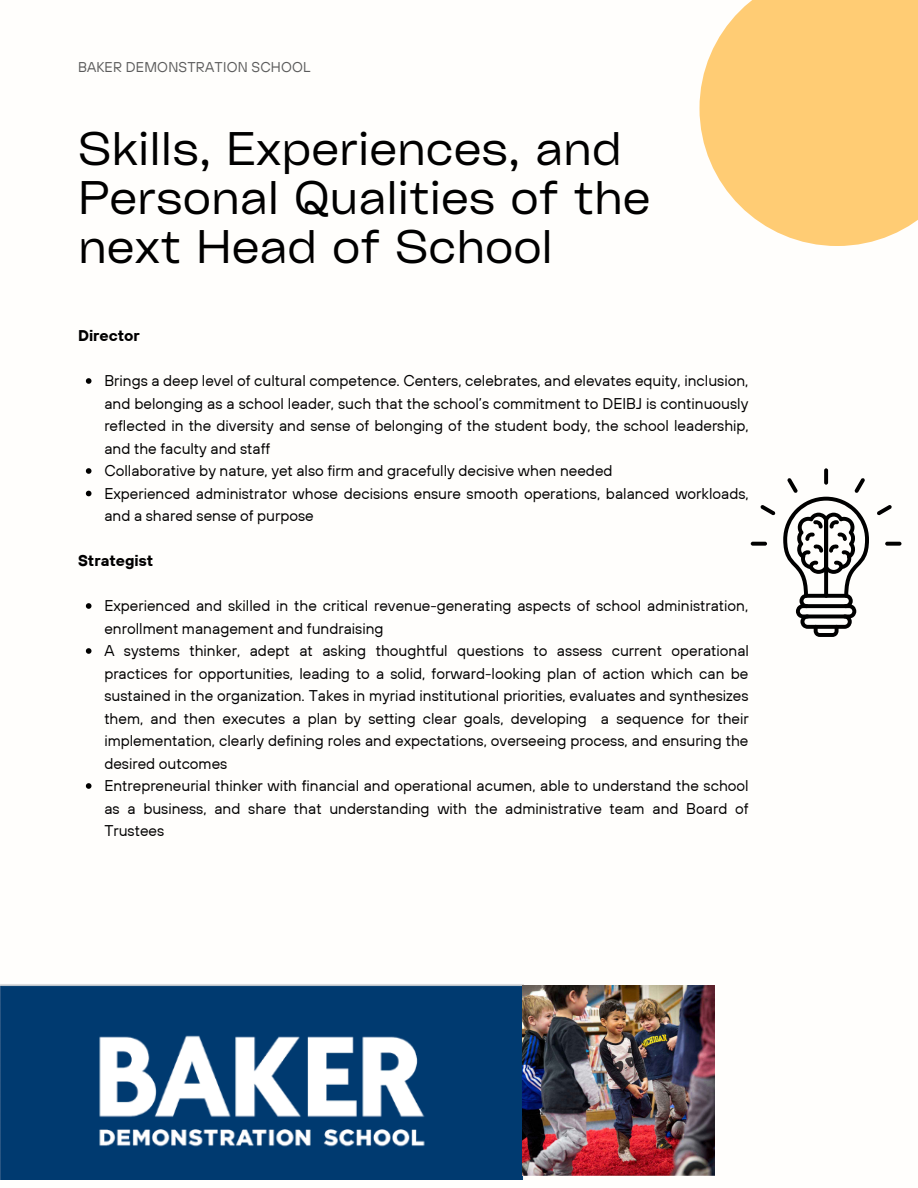
<style>
.page{position:relative;width:918px;height:1188px;background:#fff}
.page>*{position:absolute;margin:0;border:0;box-sizing:border-box;transform-origin:0 0}
.t1{font:45.15px/48.8px "Cy Grotesk Key";color:#000}
.t2{font:15.45px/22.5px "TT Hoves";color:#000;text-align:justify}
.t3{font:700 15.45px "TT Hoves";color:#000}
.t4{font:14.1px "TT Hoves";letter-spacing:.015em;color:#5b5b5b}
</style>
<div class="page">
<img style="left:0;top:984px;width:523px;height:196px">
<img style="left:523px;top:986px;width:191px;height:190px">
<svg style="left:699px;top:0;width:219px;height:246px;fill:#ffcc74"></svg>
<svg style="left:86px;top:378px;width:6px;height:6px"></svg>
<svg style="left:86px;top:468px;width:6px;height:6px"></svg>
<svg style="left:86px;top:491px;width:6px;height:5px"></svg>
<svg style="left:86px;top:603px;width:6px;height:6px"></svg>
<svg style="left:86px;top:648px;width:6px;height:6px"></svg>
<svg style="left:86px;top:783px;width:6px;height:6px"></svg>
<svg style="left:824px;top:468px;width:4px;height:17px"></svg>
<svg style="left:877px;top:505px;width:15px;height:10px"></svg>
<svg style="left:885px;top:542px;width:16px;height:4px"></svg>
<svg style="left:751px;top:542px;width:16px;height:4px"></svg>
<svg style="left:760px;top:505px;width:16px;height:10px"></svg>
<svg style="left:783px;top:478px;width:86px;height:159px"></svg>
<p class="t4" style="left:78px;top:58px;width:234px">BAKER DEMONSTRATION SCHOOL</p>
<p class="t1" style="left:78px;top:123px;width:574px">Skills, Experiences, and<br>Personal Qualities of the next Head of School</p>
<p class="t3" style="left:78px;top:326px;width:63px">Director</p>
<p class="t2" style="left:104px;top:369px;width:646px">Brings a deep level of cultural competence. Centers, celebrates, and elevates equity, inclusion, and belonging as a school leader, such that the school’s commitment to DEIBJ is continuously reflected in the diversity and sense of belonging of the student body, the school leadership, and the faculty and staff</p>
<p class="t2" style="left:104px;top:459px;width:510px">Collaborative by nature, yet also firm and gracefully decisive when needed</p>
<p class="t2" style="left:104px;top:482px;width:646px">Experienced administrator whose decisions ensure smooth operations, balanced workloads, and a shared sense of purpose</p>
<p class="t3" style="left:78px;top:551px;width:77px">Strategist</p>
<p class="t2" style="left:104px;top:594px;width:645px">Experienced and skilled in the critical revenue-generating aspects of school administration, enrollment management and fundraising</p>
<p class="t2" style="left:104px;top:639px;width:646px">A systems thinker, adept at asking thoughtful questions to assess current operational practices for opportunities, leading to a solid, forward-looking plan of action which can be sustained in the organization. Takes in myriad institutional priorities, evaluates and synthesizes them, and then executes a plan by setting clear goals, developing a sequence for their implementation, clearly defining roles and expectations, overseeing process, and ensuring the desired outcomes</p>
<p class="t2" style="left:104px;top:774px;width:646px">Entrepreneurial thinker with financial and operational acumen, able to understand the school as a business, and share that understanding with the administrative team and Board of Trustees</p>
</div>
